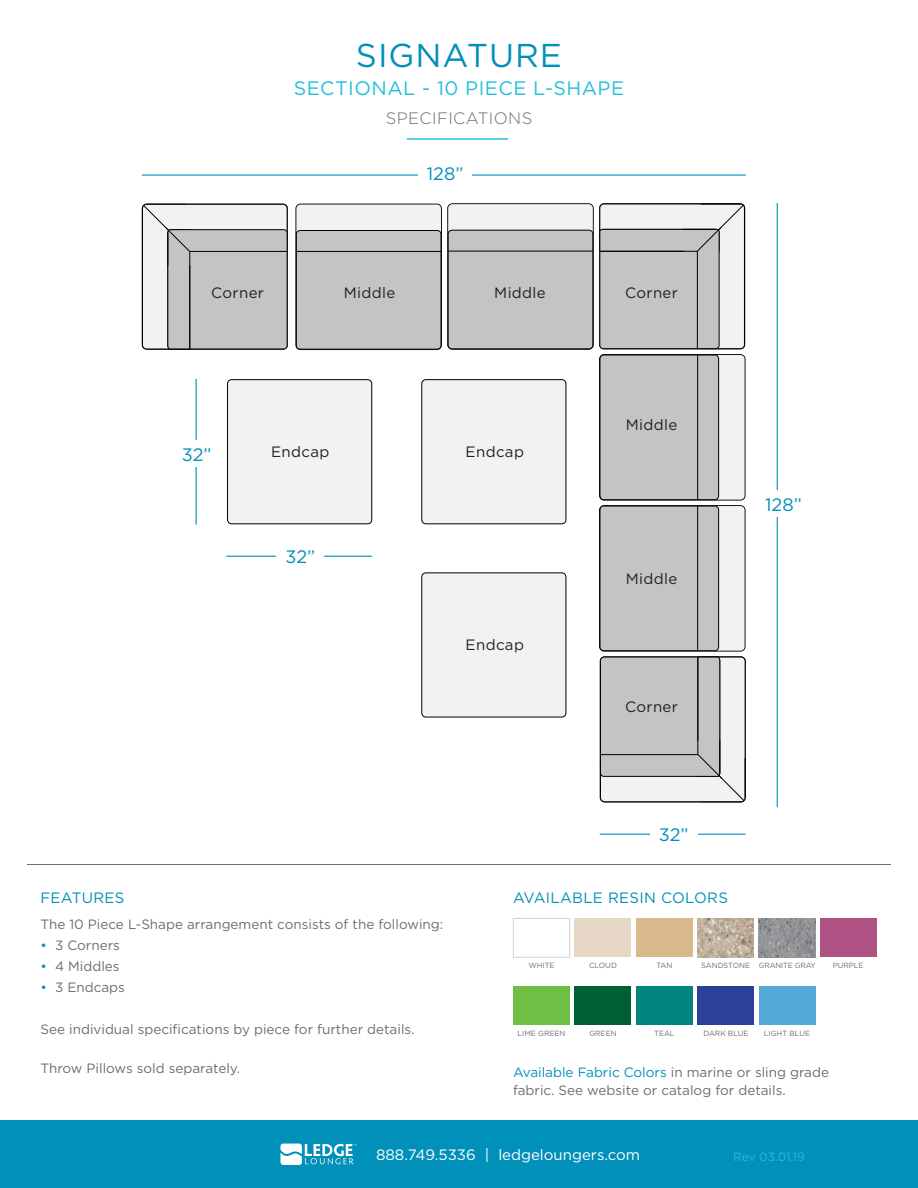
<style>
.page{position:relative;width:918px;height:1188px;background:#fff}
.page>*{position:absolute;margin:0;border:0;box-sizing:border-box;transform-origin:0 0}
.t1{font:33px "Gotham";letter-spacing:.03em;color:#0090ba}
.t2{font:19.5px "Gotham";letter-spacing:.025em;color:#22bfdc}
.t3{font:18px "Gotham";color:#0090ba}
.t4{font:300 16.5px "Gotham";letter-spacing:.025em;color:#6c6d70}
.t5{font:15px "Gotham";letter-spacing:.025em;color:#231f20}
.t6{font:15px "Gotham";color:#fff}
.t7{font:15px "Gotham";letter-spacing:.02em;color:#0090ba}
.t8{font:13.5px "Gotham";color:#6c6d70}
.t9{font:13.5px "Gotham";color:#0090ba}
.t10{font:12px "Gotham";letter-spacing:-.01em;color:#22bfdc}
.t11{font:7.5px "Gotham";color:#6c6d70}
.t12{font:7.5px "Gotham";letter-spacing:-.025em;color:#6c6d70}
.s1{color:#0090ba}
.s2{color:#6c6d70}
</style>
<div class="page">
<div style="left:0;top:1120px;width:918px;height:68px;background:#0090ba"></div>
<svg style="left:280px;top:1144px;width:77px;height:21px"></svg>
<hr style="left:27px;top:864px;width:864px;height:1px;background:#6e6e70">
<hr style="left:407px;top:138px;width:101px;height:2px;background:#22bfdc">
<svg style="left:142px;top:204px;width:146px;height:146px"></svg>
<svg style="left:295px;top:203px;width:451px;height:599px"></svg>
<div style="left:600px;top:506px;width:119px;height:145px;background:#c4c4c4;border-radius:4px"></div>
<div style="left:600px;top:506px;width:119px;height:145px;border:1px solid #000;border-radius:4px"></div>
<hr style="left:697px;top:506px;width:1px;height:145px;background:#000">
<div style="left:228px;top:380px;width:144px;height:144px;background:#f2f2f2;border-radius:4px"></div>
<div style="left:227px;top:379px;width:145px;height:145px;border:1px solid #000;border-radius:4px"></div>
<div style="left:422px;top:380px;width:144px;height:144px;background:#f2f2f2;border-radius:4px"></div>
<div style="left:421px;top:379px;width:145px;height:145px;border:1px solid #000;border-radius:4px"></div>
<div style="left:422px;top:573px;width:144px;height:144px;background:#f2f2f2;border-radius:4px"></div>
<div style="left:421px;top:572px;width:145px;height:146px;border:1px solid #000;border-radius:4px"></div>
<hr style="left:142px;top:174px;width:604px;height:2px;background:#0090ba">
<div style="left:418px;top:166px;width:54px;height:27px;background:#fff"></div>
<hr style="left:777px;top:203px;width:1px;height:604px;background:#0090ba">
<div style="left:756px;top:490px;width:54px;height:27px;background:#fff"></div>
<hr style="left:600px;top:834px;width:146px;height:1px;background:#0090ba">
<div style="left:650px;top:826px;width:47px;height:27px;background:#fff"></div>
<hr style="left:226px;top:556px;width:146px;height:1px;background:#0090ba">
<div style="left:277px;top:548px;width:47px;height:27px;background:#fff"></div>
<hr style="left:196px;top:379px;width:1px;height:146px;background:#0090ba">
<div style="left:173px;top:440px;width:47px;height:27px;background:#fff"></div>
<div style="left:575px;top:918px;width:56px;height:39px;background:#e5d6c5"></div>
<div style="left:636px;top:918px;width:57px;height:39px;background:#d8b98c"></div>
<div style="left:759px;top:986px;width:56px;height:39px;background:#54aad7"></div>
<div style="left:698px;top:986px;width:56px;height:39px;background:#2c3f99"></div>
<div style="left:513px;top:918px;width:57px;height:40px;background:#fff;border:1px solid #d1d4d4"></div>
<img style="left:759px;top:918px;width:56px;height:39px">
<img style="left:698px;top:918px;width:56px;height:39px">
<div style="left:513px;top:986px;width:57px;height:39px;background:#70bf45"></div>
<div style="left:575px;top:986px;width:56px;height:39px;background:#005f33"></div>
<div style="left:636px;top:986px;width:57px;height:39px;background:#00867f"></div>
<div style="left:820px;top:918px;width:56px;height:39px;background:#ad5283"></div>
<p class="t1" style="left:356px;top:34px;width:208px">SIGNATURE</p>
<p class="t2" style="left:294px;top:76px;width:332px">SECTIONAL - 10 PIECE L-SHAPE</p>
<p class="t4" style="left:386px;top:109px;width:148px">SPECIFICATIONS</p>
<p class="t3" style="left:427px;top:162px;width:38px">128”</p>
<p class="t5" style="left:211px;top:283px;width:54px">Corner</p>
<p class="t5" style="left:344px;top:283px;width:53px">Middle</p>
<p class="t5" style="left:494px;top:283px;width:53px">Middle</p>
<p class="t5" style="left:625px;top:283px;width:54px">Corner</p>
<p class="t3" style="left:182px;top:443px;width:31px">32”</p>
<p class="t5" style="left:271px;top:442px;width:60px">Endcap</p>
<p class="t5" style="left:466px;top:442px;width:60px">Endcap</p>
<p class="t3" style="left:285px;top:545px;width:31px">32”</p>
<p class="t5" style="left:466px;top:635px;width:60px">Endcap</p>
<p class="t5" style="left:626px;top:415px;width:53px">Middle</p>
<p class="t5" style="left:626px;top:569px;width:53px">Middle</p>
<p class="t5" style="left:625px;top:697px;width:54px">Corner</p>
<p class="t3" style="left:659px;top:823px;width:31px">32”</p>
<p class="t3" style="left:765px;top:493px;width:38px">128”</p>
<p class="t7" style="left:40px;top:888px;width:86px">FEATURES</p>
<p class="t8" style="left:40px;top:915px;width:404px">The 10 Piece L-Shape arrangement consists of the following:</p>
<p class="t8" style="left:40px;top:936px;width:81px"><span class="s1">•</span> 3 Corners</p>
<p class="t8" style="left:40px;top:957px;width:81px"><span class="s1">•</span> 4 Middles</p>
<p class="t8" style="left:40px;top:978px;width:86px"><span class="s1">•</span> 3 Endcaps</p>
<p class="t8" style="left:40px;top:1020px;width:376px">See individual specifications by piece for further details.</p>
<p class="t8" style="left:40px;top:1059px;width:201px">Throw Pillows sold separately.</p>
<p class="t7" style="left:513px;top:888px;width:217px">AVAILABLE RESIN COLORS</p>
<p class="t11" style="left:529px;top:961px;width:28px">WHITE</p>
<p class="t11" style="left:589px;top:961px;width:29px">CLOUD</p>
<p class="t11" style="left:656px;top:961px;width:18px">TAN</p>
<p class="t11" style="left:701px;top:961px;width:50px">SANDSTONE</p>
<p class="t12" style="left:759px;top:961px;width:59px">GRANITE GRAY</p>
<p class="t11" style="left:833px;top:961px;width:32px">PURPLE</p>
<p class="t11" style="left:518px;top:1029px;width:49px">LIME GREEN</p>
<p class="t11" style="left:589px;top:1029px;width:29px">GREEN</p>
<p class="t11" style="left:654px;top:1029px;width:22px">TEAL</p>
<p class="t11" style="left:703px;top:1029px;width:47px">DARK BLUE</p>
<p class="t11" style="left:764px;top:1029px;width:48px">LIGHT BLUE</p>
<p class="t9" style="left:513px;top:1064px;width:318px">Available Fabric Colors <span class="s2">in marine or sling grade</span></p>
<p class="t8" style="left:513px;top:1082px;width:274px">fabric. See website or catalog for details.</p>
<p class="t6" style="left:376px;top:1145px;width:266px">888.749.5336 | ledgeloungers.com</p>
<p class="t10" style="left:733px;top:1149px;width:73px">Rev 03.01.19</p>
</div>
